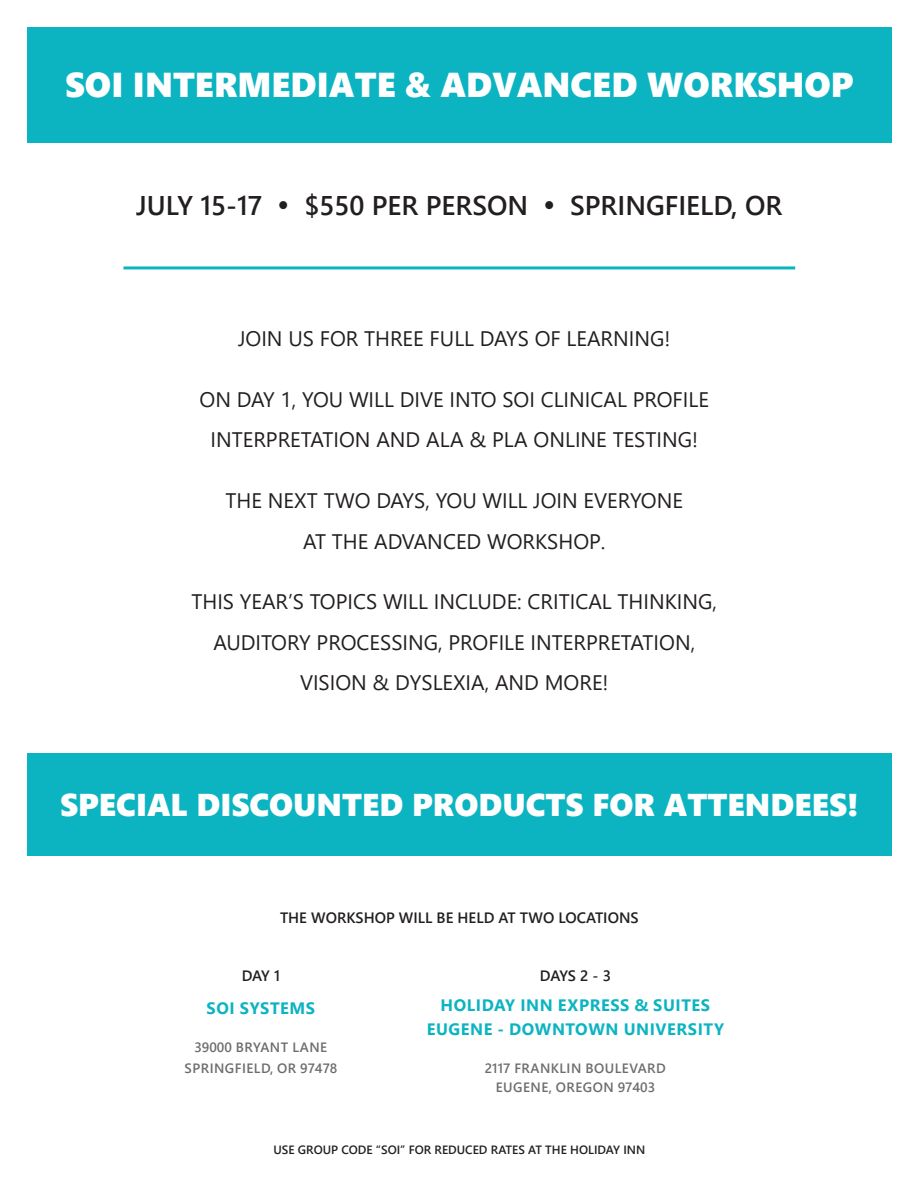
<style>
.page{position:relative;width:918px;height:1188px;background:#fff}
.page>*{position:absolute;margin:0;border:0;box-sizing:border-box;transform-origin:0 0}
.t1{font:34.5px "Segoe UI Black";color:#fff}
.t2{font:31.5px "Segoe UI Black";color:#fff}
.t3{font:600 27px "Segoe UI";color:#231f20}
.t4{font:21px/40.5px "Segoe UI";color:#231f20;text-align:center}
.t5{font:700 16.5px "Segoe UI";letter-spacing:.035em;color:#0cb4c2}
.t6{font:600 15px "Segoe UI";color:#231f20}
.t7{font:600 13.5px "Segoe UI";letter-spacing:.035em;color:#6c6d70}
.t8{font:600 12px "Segoe UI";color:#231f20}
</style>
<div class="page">
<div style="left:27px;top:27px;width:864px;height:116px;background:#0cb4c2"></div>
<hr style="left:123px;top:266px;width:672px;height:3px;background:#0cb4c2">
<div style="left:27px;top:754px;width:864px;height:102px;background:#0cb4c2"></div>
<p class="t1" style="left:65px;top:60px;width:790px">SOI INTERMEDIATE &amp; ADVANCED WORKSHOP</p>
<p class="t3" style="left:136px;top:180px;width:648px">JULY 15-17 • $550 PER PERSON • SPRINGFIELD, OR</p>
<p class="t4" style="left:238px;top:316px;width:434px">JOIN US FOR THREE FULL DAYS OF LEARNING!</p>
<p class="t4" style="left:200px;top:377px;width:511px">ON DAY 1, YOU WILL DIVE INTO SOI CLINICAL PROFILE<br>INTERPRETATION AND ALA &amp; PLA ONLINE TESTING!</p>
<p class="t4" style="left:226px;top:478px;width:459px">THE NEXT TWO DAYS, YOU WILL JOIN EVERYONE</p>
<p class="t4" style="left:303px;top:519px;width:304px">AT THE ADVANCED WORKSHOP.</p>
<p class="t4" style="left:191px;top:580px;width:527px">THIS YEAR’S TOPICS WILL INCLUDE: CRITICAL THINKING,<br>AUDITORY PROCESSING, PROFILE INTERPRETATION,<br>VISION &amp; DYSLEXIA, AND MORE!</p>
<p class="t2" style="left:60px;top:782px;width:800px">SPECIAL DISCOUNTED PRODUCTS FOR ATTENDEES!</p>
<p class="t6" style="left:280px;top:903px;width:360px">THE WORKSHOP WILL BE HELD AT TWO LOCATIONS</p>
<p class="t6" style="left:242px;top:961px;width:40px">DAY 1</p>
<p class="t6" style="left:540px;top:961px;width:73px">DAYS 2 - 3</p>
<p class="t5" style="left:207px;top:993px;width:110px">SOI SYSTEMS</p>
<p class="t7" style="left:194px;top:1034px;width:134px">39000 BRYANT LANE</p>
<p class="t7" style="left:185px;top:1055px;width:154px">SPRINGFIELD, OR 97478</p>
<p class="t5" style="left:441px;top:990px;width:271px">HOLIDAY INN EXPRESS &amp; SUITES</p>
<p class="t5" style="left:427px;top:1014px;width:299px">EUGENE - DOWNTOWN UNIVERSITY</p>
<p class="t7" style="left:485px;top:1055px;width:183px">2117 FRANKLIN BOULEVARD</p>
<p class="t7" style="left:496px;top:1075px;width:161px">EUGENE, OREGON 97403</p>
<p class="t8" style="left:273px;top:1138px;width:373px">USE GROUP CODE “SOI” FOR REDUCED RATES AT THE HOLIDAY INN</p>
</div>
